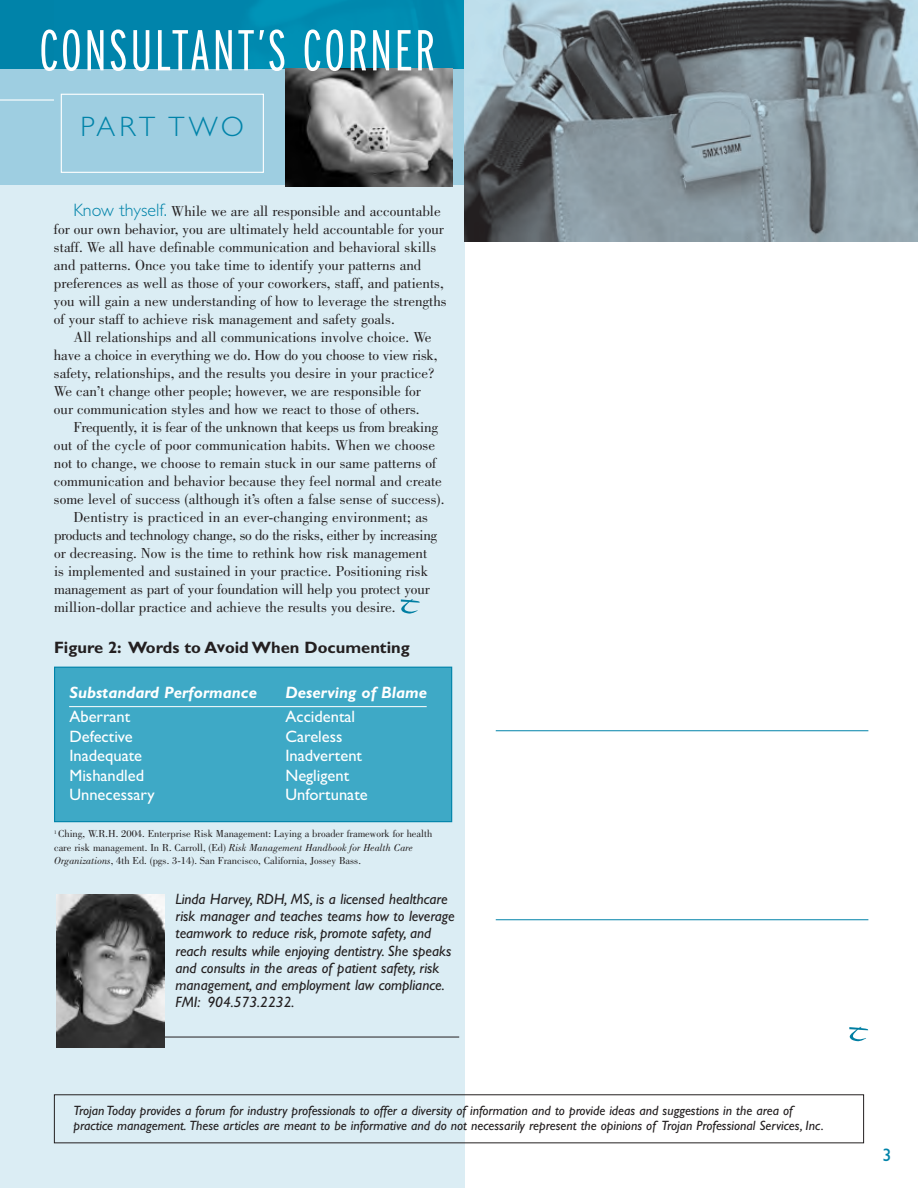
<style>
.page{position:relative;width:918px;height:1188px;background:#fff}
.page>*{position:absolute;margin:0;border:0;box-sizing:border-box;transform-origin:0 0}
.t1{font:300 extra-condensed 57.6px "Interstate";letter-spacing:.035em;color:#fff}
.t2{font:300 28.2px "Gill Sans";letter-spacing:.12em;color:#0083a9}
.t3{font:18px "Gill Sans";color:#0083a9}
.t4{font:16.5px "Gill Sans";color:#fff}
.t5{font:italic 700 16.5px "Gill Sans";color:#fff}
.t6{font:700 16.5px "Gill Sans";color:#231f20}
.t7{font:15px/18px "Bodoni";color:#231f20}
.t8{font:italic 15px/17.2px "Gill Sans";color:#231f20}
.t9{font:15px "Bodoni";letter-spacing:-.025em;color:#231f20}
.t10{font:15px "Bodoni";letter-spacing:-.02em;color:#231f20}
.t11{font:italic 13.5px/15px "Gill Sans";color:#231f20}
.t12{font:10.5px/13.5px "Bodoni";color:#231f20}
.s1{font-family:"Gill Sans";font-weight:300;font-size:18px;color:#0083a9}
.s2{font-style:italic}
</style>
<div class="page">
<div style="left:0;top:2px;width:465px;height:1186px;background:#dbedf4"></div>
<div style="left:0;top:54px;width:465px;height:130px;background:#9ecee1"></div>
<div style="left:0;top:0;width:465px;height:69px;background:#0083a9"></div>
<img style="left:248px;top:0;width:217px;height:69px">
<svg style="left:849px;top:1027px;width:19px;height:15px"></svg>
<div style="left:61px;top:94px;width:203px;height:79px;border:1px solid #fff"></div>
<hr style="left:0;top:99px;width:54px;height:2px;background:#fff">
<hr style="left:158px;top:1037px;width:301px;height:1px;background:#231f20">
<img style="left:57px;top:894px;width:108px;height:153px">
<svg style="left:401px;top:599px;width:19px;height:15px"></svg>
<img style="left:465px;top:0;width:453px;height:241px">
<hr style="left:496px;top:730px;width:372px;height:1px;background:#0083a9">
<hr style="left:496px;top:919px;width:372px;height:1px;background:#0083a9">
<div style="left:55px;top:667px;width:397px;height:155px;background:#3ea9c6"></div>
<div style="left:54px;top:667px;width:398px;height:155px;border:1px solid #0083a9"></div>
<img style="left:286px;top:69px;width:166px;height:117px">
<hr style="left:69px;top:706px;width:358px;height:1px;background:#fff">
<h1 class="t1" style="left:39px;top:17px;width:398px">CONSULTANT’S CORNER</h1>
<h2 class="t2" style="left:80px;top:110px;width:165px">PART TWO</h2>
<p class="t7" style="left:54px;top:203px;width:394px;text-indent:19px"><span class="s1">Know thyself.</span> While we are all responsible and accountable for our own behavior, you are ultimately held accountable for your staff. We all have definable communication and behavioral skills and patterns. Once you take time to identify your patterns and preferences as well as those of your coworkers, staff, and patients, you will gain a new understanding of how to leverage the strengths of your staff to achieve risk management and safety goals.</p>
<p class="t7" style="left:54px;top:329px;width:385px;text-indent:19px">All relationships and all communications involve choice. We have a choice in everything we do. How do you choose to view risk, safety, relationships, and the results you desire in your practice?<br>We can’t change other people; however, we are responsible for our communication styles and how we react to those of others.</p>
<p class="t10" style="left:73px;top:421px;width:366px">Frequently, it is fear of the unknown that keeps us from breaking</p>
<p class="t7" style="left:54px;top:437px;width:383px">out of the cycle of poor communication habits. When we choose</p>
<p class="t7" style="left:54px;top:455px;width:384px">not to change, we choose to remain stuck in our same patterns of</p>
<p class="t7" style="left:54px;top:473px;width:389px">communication and behavior because they feel normal and create</p>
<p class="t7" style="left:54px;top:491px;width:392px">some level of success (although it’s often a false sense of success).</p>
<p class="t7" style="left:73px;top:509px;width:356px">Dentistry is practiced in an ever-changing environment; as</p>
<p class="t9" style="left:54px;top:529px;width:385px">products and technology change, so do the risks, either by increasing</p>
<p class="t7" style="left:54px;top:545px;width:375px">or decreasing. Now is the time to rethink how risk management</p>
<p class="t7" style="left:54px;top:563px;width:376px">is implemented and sustained in your practice. Positioning risk</p>
<p class="t7" style="left:54px;top:581px;width:377px">management as part of your foundation will help you protect your</p>
<p class="t7" style="left:54px;top:599px;width:343px">million-dollar practice and achieve the results you desire.</p>
<p class="t6" style="left:54px;top:641px;width:357px">Figure 2: Words to Avoid When Documenting</p>
<p class="t5" style="left:69px;top:686px;width:189px">Substandard Performance</p>
<p class="t5" style="left:285px;top:686px;width:143px">Deserving of Blame</p>
<p class="t4" style="left:69px;top:707px;width:62px">Aberrant</p>
<p class="t4" style="left:285px;top:707px;width:71px">Accidental</p>
<p class="t4" style="left:69px;top:726px;width:65px">Defective</p>
<p class="t4" style="left:285px;top:726px;width:59px">Careless</p>
<p class="t4" style="left:69px;top:746px;width:74px">Inadequate</p>
<p class="t4" style="left:285px;top:746px;width:78px">Inadvertent</p>
<p class="t4" style="left:69px;top:765px;width:76px">Mishandled</p>
<p class="t4" style="left:285px;top:765px;width:65px">Negligent</p>
<p class="t4" style="left:69px;top:785px;width:87px">Unnecessary</p>
<p class="t4" style="left:285px;top:785px;width:84px">Unfortunate</p>
<p class="t12" style="left:54px;top:828px;width:380px"><sup>1</sup> Ching, W.R.H. 2004. Enterprise Risk Management: Laying a broader framework for health care risk management. In R. Carroll, (Ed) <span class="s2">Risk Management Handbook for Health Care<br>Organizations</span>, 4th Ed. (pgs. 3-14). San Francisco, California, Jossey Bass.</p>
<p class="t8" style="left:175px;top:892px;width:281px">Linda Harvey, RDH, MS, is a licensed healthcare risk manager and teaches teams how to leverage teamwork to reduce risk, promote safety, and reach results while enjoying dentistry. She speaks and consults in the areas of patient safety, risk management, and employment law compliance.<br>FMI: 904.573.2232.</p>
<p class="t11" style="left:74px;top:1104px;width:752px">Trojan Today provides a forum for industry professionals to offer a diversity of information and to provide ideas and suggestions in the area of practice management. These articles are meant to be informative and do not necessarily represent the opinions of Trojan Professional Services, Inc.</p>
<p class="t3" style="left:882px;top:1144px;width:10px">3</p>
</div>
